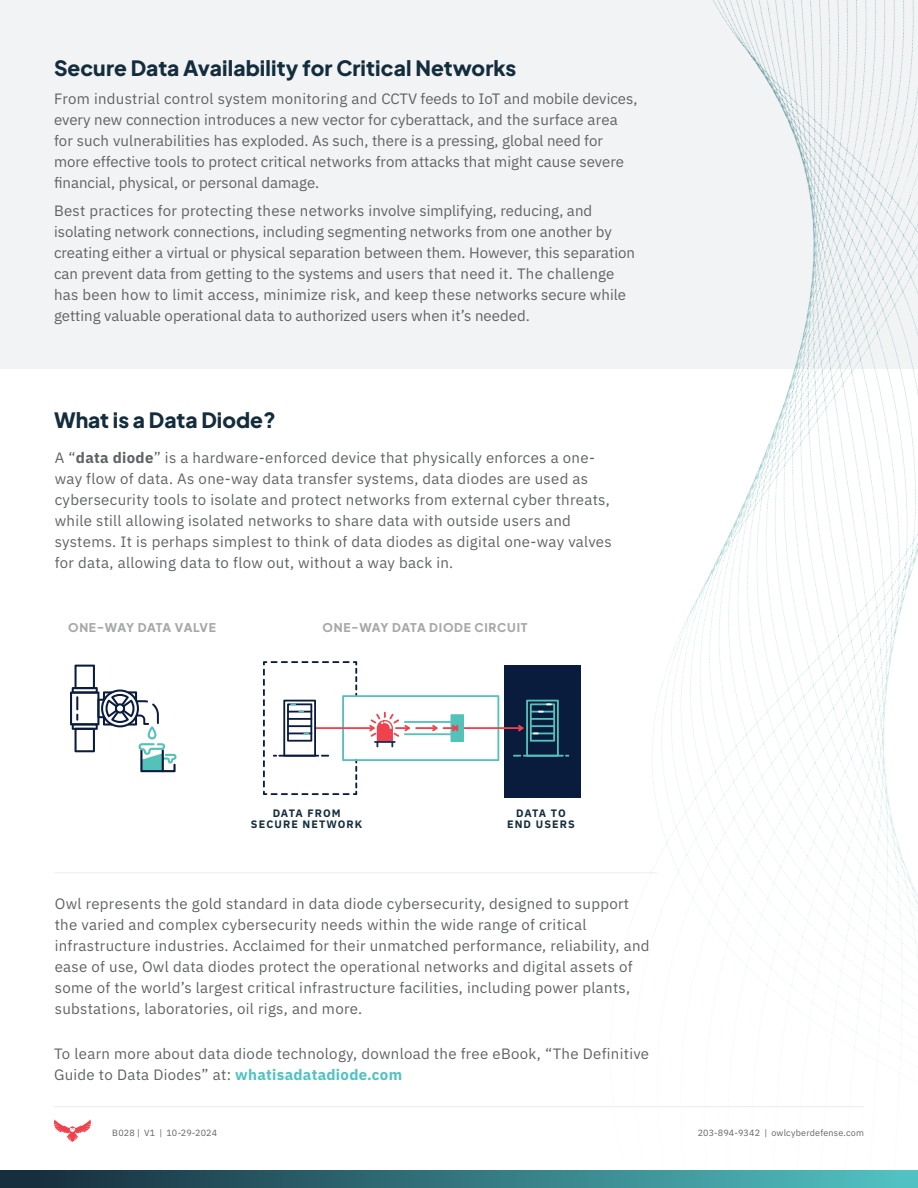
<style>
.page{position:relative;width:918px;height:1188px;background:#fff}
.page>*{position:absolute;margin:0;border:0;box-sizing:border-box;transform-origin:0 0}
.t1{font:800 21px "Plus Jakarta Sans";color:#142d3d}
.Body_-_indent{font:15px/21px "IBM Plex Sans";letter-spacing:.02em;color:#5f6365}
.Body_-_indent-2{font:15px/21px "IBM Plex Sans";color:#5f6365}
.t2{font:800 12px "Plus Jakarta Sans";letter-spacing:.06em;color:#a6a8aa}
.t3{font:800 12px "Plus Jakarta Sans";letter-spacing:.02em;color:#a6a8aa}
.t4{font:700 10.8px/10.6px "IBM Plex Sans";letter-spacing:.1em;color:#152e3e;text-align:center}
.t5{font:9px "IBM Plex Sans";letter-spacing:.02em;color:#5f6365}
.s1{font-weight:700}
.s2{font-weight:700;color:#52c2c1}
</style>
<div class="page">
<div style="left:0;top:0;width:918px;height:368px;background:#f2f3f4"></div>
<svg style="left:70px;top:665px;width:107px;height:107px"></svg>
<svg style="left:263px;top:661px;width:173px;height:134px"></svg>
<hr style="left:55px;top:872px;width:602px;height:2px;background:#f2f3f4">
<img style="left:436px;top:0;width:482px;height:1171px">
<hr style="left:54px;top:1106px;width:810px;height:1px;background:#ebebeb">
<svg style="left:54px;top:1119px;width:37px;height:23px"></svg>
<div style="left:0;top:1171px;width:918px;height:17px;background:linear-gradient(to right,#152838,#52c4c4)"></div>
<svg style="left:917px;top:1171px;width:1px;height:17px"></svg>
<h1 class="t1" style="left:54px;top:49px;width:464px">Secure Data Availability for Critical Networks</h1>
<p class="Body_-_indent-2" style="left:54px;top:87px;width:585px">From industrial control system monitoring and CCTV feeds to IoT and mobile devices, every new connection introduces a new vector for cyberattack, and the surface area for such vulnerabilities has exploded. As such, there is a pressing, global need for more effective tools to protect critical networks from attacks that might cause severe financial, physical, or personal damage.</p>
<p class="Body_-_indent-2" style="left:54px;top:199px;width:583px">Best practices for protecting these networks involve simplifying, reducing, and isolating network connections, including segmenting networks from one another by creating either a virtual or physical separation between them. However, this separation can prevent data from getting to the systems and users that need it. The challenge has been how to limit access, minimize risk, and keep these networks secure while getting valuable operational data to authorized users when it’s needed.</p>
<h1 class="t1" style="left:54px;top:401px;width:223px">What is a Data Diode?</h1>
<p class="Body_-_indent" style="left:55px;top:446px;width:559px">A “<span class="s1">data diode</span>” is a hardware-enforced device that physically enforces a one&shy;way flow of data. As one-way data transfer systems, data diodes are used as cybersecurity tools to isolate and protect networks from external cyber threats, while still allowing isolated networks to share data with outside users and systems. It is perhaps simplest to think of data diodes as digital one-way valves for data, allowing data to flow out, without a way back in.</p>
<h2 class="t3" style="left:68px;top:617px;width:149px">ONE-WAY DATA VALVE</h2>
<h2 class="t2" style="left:322px;top:617px;width:206px">ONE-WAY DATA DIODE CIRCUIT</h2>
<h1 class="t4" style="left:251px;top:807px;width:113px">DATA FROM<br>SECURE NETWORK</h1>
<h1 class="t4" style="left:507px;top:807px;width:69px">DATA TO<br>END USERS</h1>
<p class="Body_-_indent" style="left:55px;top:892px;width:596px">Owl represents the gold standard in data diode cybersecurity, designed to support the varied and complex cybersecurity needs within the wide range of critical infrastructure industries. Acclaimed for their unmatched performance, reliability, and ease of use, Owl data diodes protect the operational networks and digital assets of some of the world’s largest critical infrastructure facilities, including power plants, substations, laboratories, oil rigs, and more.</p>
<p class="Body_-_indent" style="left:54px;top:1042px;width:597px">To learn more about data diode technology, download the free eBook, “The Definitive<br>Guide to Data Diodes” at: <span class="s2">whatisadatadiode.com</span></p>
<p class="t5" style="left:112px;top:1126px;width:106px">B028 | V1 | 10-29-2024</p>
<p class="t5" style="left:698px;top:1126px;width:168px">203-894-9342 | owlcyberdefense.com</p>
</div>
